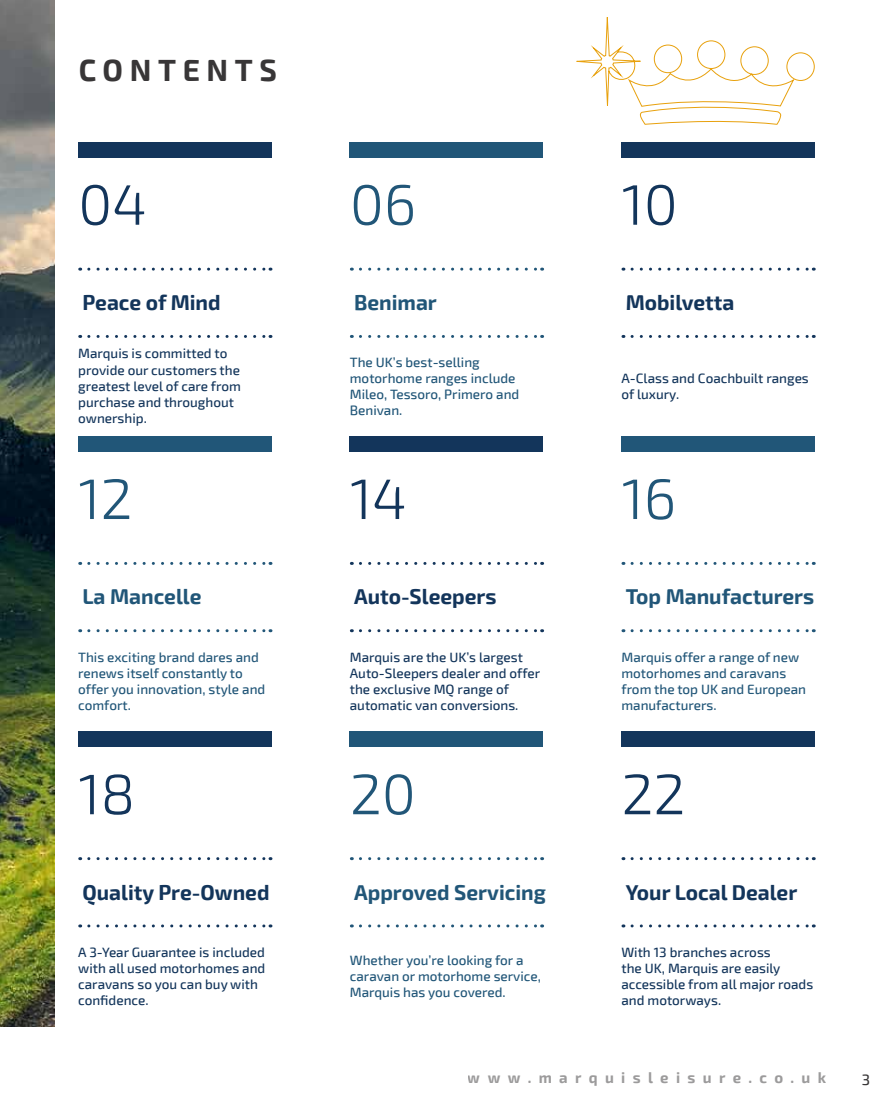
<style>
.page{position:relative;width:893px;height:1106px;background:#fff}
.page>*{position:absolute;margin:0;border:0;box-sizing:border-box;transform-origin:0 0}
.t1{font:300 57px "Exo 2";color:#13355b}
.t2{font:300 57px "Exo 2";color:#215678}
.t3{font:700 30px "Exo 2";letter-spacing:.22em;color:#383637}
.t4{font:700 21px "Exo 2";color:#13355b}
.t5{font:700 21px "Exo 2";color:#215678}
.t6{font:700 15px "Exo 2";letter-spacing:.49em;color:#383637}
.t7{font:500 15px "Exo 2";color:#383637}
.t8{font:500 13.5px/16.2px "Exo 2";color:#13355b}
.t9{font:500 13.5px/16.2px "Exo 2";color:#215678}
</style>
<div class="page">
<img style="left:0;top:0;width:54px;height:1026px">
<svg style="left:89px;top:268px;width:182px;height:3px"></svg>
<svg style="left:89px;top:335px;width:182px;height:3px"></svg>
<svg style="left:360px;top:268px;width:183px;height:3px"></svg>
<svg style="left:360px;top:335px;width:183px;height:3px"></svg>
<svg style="left:632px;top:268px;width:182px;height:3px"></svg>
<svg style="left:632px;top:335px;width:182px;height:3px"></svg>
<div style="left:78px;top:142px;width:194px;height:16px;background:#13355b"></div>
<div style="left:350px;top:142px;width:193px;height:16px;background:#215678"></div>
<div style="left:621px;top:142px;width:194px;height:16px;background:#13355b"></div>
<svg style="left:89px;top:562px;width:182px;height:3px"></svg>
<svg style="left:89px;top:629px;width:182px;height:3px"></svg>
<svg style="left:360px;top:562px;width:183px;height:3px"></svg>
<svg style="left:360px;top:629px;width:183px;height:3px"></svg>
<svg style="left:632px;top:562px;width:182px;height:3px"></svg>
<svg style="left:632px;top:629px;width:182px;height:3px"></svg>
<div style="left:78px;top:436px;width:194px;height:16px;background:#215678"></div>
<div style="left:350px;top:436px;width:193px;height:16px;background:#13355b"></div>
<div style="left:621px;top:436px;width:194px;height:16px;background:#215678"></div>
<svg style="left:89px;top:857px;width:182px;height:3px"></svg>
<svg style="left:89px;top:924px;width:182px;height:3px"></svg>
<svg style="left:360px;top:857px;width:183px;height:3px"></svg>
<svg style="left:360px;top:924px;width:183px;height:3px"></svg>
<svg style="left:632px;top:857px;width:182px;height:3px"></svg>
<svg style="left:632px;top:924px;width:182px;height:3px"></svg>
<div style="left:78px;top:731px;width:194px;height:16px;background:#13355b"></div>
<div style="left:350px;top:731px;width:193px;height:16px;background:#215678"></div>
<div style="left:621px;top:731px;width:194px;height:16px;background:#13355b"></div>
<svg style="left:576px;top:17px;width:239px;height:108px"></svg>
<h2 class="t3" style="left:79px;top:53px;width:200px">CONTENTS</h2>
<h1 class="t1" style="left:78px;top:172px;width:70px">04</h1>
<h3 class="t4" style="left:82px;top:290px;width:140px">Peace of Mind</h3>
<p class="t8" style="left:78px;top:346px;width:164px">Marquis is committed to provide our customers the greatest level of care from purchase and throughout ownership.</p>
<h1 class="t2" style="left:78px;top:466px;width:56px">12</h1>
<h1 class="t2" style="left:350px;top:172px;width:68px">06</h1>
<h1 class="t1" style="left:621px;top:172px;width:58px">10</h1>
<h3 class="t5" style="left:354px;top:290px;width:84px">Benimar</h3>
<h3 class="t4" style="left:626px;top:290px;width:110px">Mobilvetta</h3>
<p class="t9" style="left:350px;top:354px;width:171px">The UK’s best-selling motorhome ranges include<br>Mileo, Tessoro, Primero and<br>Benivan.</p>
<h1 class="t1" style="left:350px;top:466px;width:58px">14</h1>
<p class="t8" style="left:621px;top:370px;width:189px">A-Class and Coachbuilt ranges of luxury.</p>
<h1 class="t2" style="left:621px;top:466px;width:56px">16</h1>
<h3 class="t5" style="left:82px;top:584px;width:121px">La Mancelle</h3>
<h3 class="t4" style="left:354px;top:584px;width:144px">Auto-Sleepers</h3>
<h3 class="t5" style="left:626px;top:584px;width:190px">Top Manufacturers</h3>
<p class="t9" style="left:78px;top:649px;width:189px">This exciting brand dares and renews itself constantly to offer you innovation, style and comfort.</p>
<h1 class="t1" style="left:78px;top:761px;width:58px">18</h1>
<p class="t8" style="left:350px;top:649px;width:192px">Marquis are the UK’s largest<br>Auto-Sleepers dealer and offer the exclusive MQ range of automatic van conversions.</p>
<h1 class="t2" style="left:350px;top:761px;width:67px">20</h1>
<p class="t9" style="left:621px;top:649px;width:186px">Marquis offer a range of new motorhomes and caravans from the top UK and European manufacturers.</p>
<h1 class="t1" style="left:621px;top:761px;width:65px">22</h1>
<h3 class="t4" style="left:82px;top:879px;width:188px">Quality Pre-Owned</h3>
<h3 class="t5" style="left:354px;top:879px;width:193px">Approved Servicing</h3>
<h3 class="t4" style="left:626px;top:879px;width:173px">Your Local Dealer</h3>
<p class="t8" style="left:78px;top:944px;width:189px">A 3-Year Guarantee is included with all used motorhomes and caravans so you can buy with confidence.</p>
<p class="t9" style="left:350px;top:952px;width:192px">Whether you’re looking for a caravan or motorhome service,<br>Marquis has you covered.</p>
<p class="t8" style="left:621px;top:944px;width:193px">With 13 branches across<br>the UK, Marquis are easily accessible from all major roads and motorways.</p>
<p class="t6" style="left:468px;top:1069px;width:360px">www.marquisleisure.co.uk</p>
<p class="t7" style="left:862px;top:1070px;width:10px">3</p>
</div>
